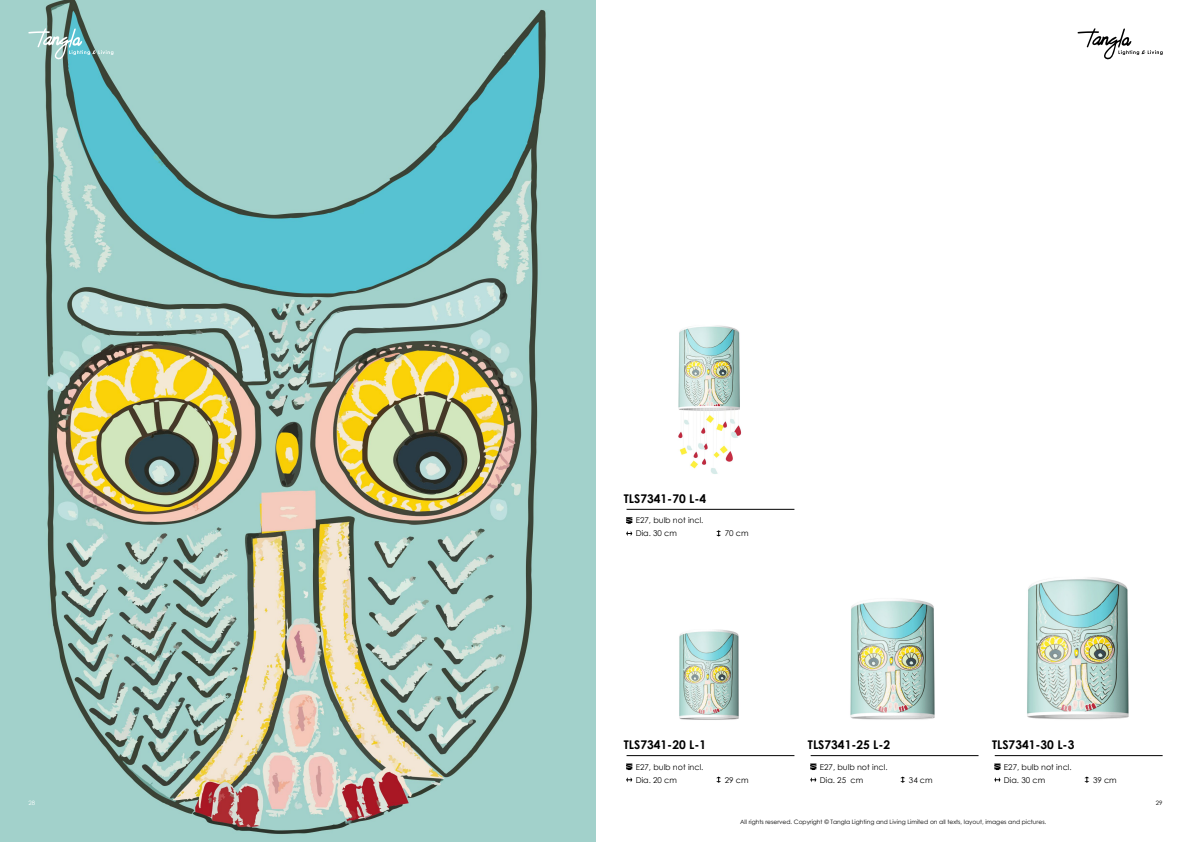
<style>
.page{position:relative;width:1191px;height:842px;background:#fff}
.page>*{position:absolute;margin:0;border:0;box-sizing:border-box;transform-origin:0 0}
.t1{font:700 12px "Century Gothic";color:#000}
.t2{font:8px/12.9px "Century Gothic";color:#000}
.t3{font:6px "Century Gothic";color:#000}
.t4{font:6px "Century Gothic";color:#fff}
</style>
<div class="page">
<img style="left:0;top:0;width:595px;height:842px">
<svg style="left:626px;top:517px;width:6px;height:7px"></svg>
<img style="left:678px;top:325px;width:64px;height:149px">
<hr style="left:626px;top:509px;width:168px;height:1px;background:#000">
<svg style="left:716px;top:530px;width:5px;height:6px"></svg>
<svg style="left:626px;top:531px;width:6px;height:5px"></svg>
<svg style="left:626px;top:763px;width:6px;height:7px"></svg>
<img style="left:679px;top:629px;width:60px;height:91px">
<hr style="left:626px;top:755px;width:168px;height:1px;background:#000">
<svg style="left:716px;top:776px;width:5px;height:7px"></svg>
<svg style="left:626px;top:777px;width:6px;height:5px"></svg>
<svg style="left:810px;top:763px;width:6px;height:7px"></svg>
<img style="left:850px;top:599px;width:85px;height:121px">
<hr style="left:810px;top:755px;width:168px;height:1px;background:#000">
<svg style="left:900px;top:776px;width:5px;height:7px"></svg>
<svg style="left:810px;top:777px;width:6px;height:5px"></svg>
<svg style="left:994px;top:763px;width:6px;height:7px"></svg>
<img style="left:1027px;top:577px;width:102px;height:143px">
<hr style="left:994px;top:755px;width:168px;height:1px;background:#000">
<svg style="left:1084px;top:776px;width:5px;height:7px"></svg>
<svg style="left:994px;top:777px;width:6px;height:5px"></svg>
<svg style="left:28px;top:28px;width:85px;height:32px;background:#91bebc"></svg>
<svg style="left:1077px;top:28px;width:85px;height:32px"></svg>
<h1 class="t1" style="left:624px;top:489px;width:84px">TLS7341-70 L-4</h1>
<p class="t2" style="left:636px;top:514px;width:69px">E27, bulb not incl.<br>Dia. 30 cm</p>
<p class="t2" style="left:725px;top:527px;width:25px">70 cm</p>
<h1 class="t1" style="left:624px;top:735px;width:84px">TLS7341-20 L-1</h1>
<p class="t2" style="left:636px;top:760px;width:69px">E27, bulb not incl.<br>Dia. 20 cm</p>
<h1 class="t1" style="left:992px;top:735px;width:84px">TLS7341-30 L-3</h1>
<p class="t2" style="left:1004px;top:760px;width:69px">E27, bulb not incl.<br>Dia. 30 cm</p>
<p class="t3" style="left:740px;top:818px;width:308px">All rights reserved. Copyright © Tangla Lighting and Living Limited on all texts, layout, images and pictures.</p>
<h1 class="t1" style="left:808px;top:735px;width:84px">TLS7341-25 L-2</h1>
<p class="t2" style="left:820px;top:760px;width:69px">E27, bulb not incl.<br>Dia. 25 cm</p>
<p class="t2" style="left:725px;top:773px;width:25px">29 cm</p>
<p class="t2" style="left:909px;top:773px;width:25px">34 cm</p>
<p class="t2" style="left:1093px;top:773px;width:25px">39 cm</p>
<p class="t4" style="left:28px;top:798px;width:8px">28</p>
<p class="t3" style="left:1156px;top:798px;width:8px">29</p>
</div>
